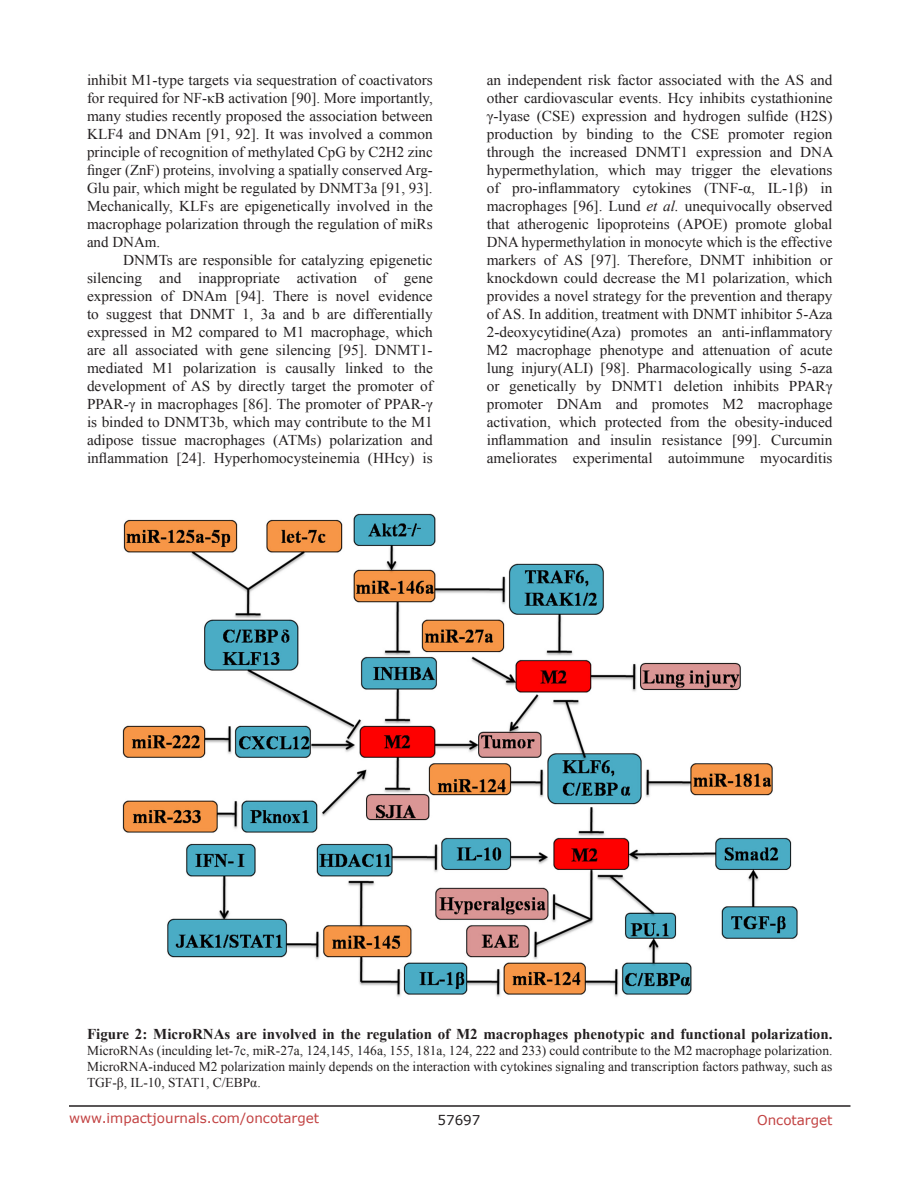
<style>
.page{position:relative;width:918px;height:1188px;background:#fff}
.page>*{position:absolute;margin:0;border:0;box-sizing:border-box;transform-origin:0 0}
.BodyText{font:15px/18px "Times New Roman";color:#231f20;text-align:justify}
.figuretext{font:700 15px "Times New Roman";color:#231f20}
.figuretext-2{font:13.5px/16.2px "Times New Roman";color:#231f20;text-align:justify}
.t1{font:13.5px "Verdana";color:#c24141}
.t2{font:13.5px "Verdana";color:#231f20}
.s1{font-style:italic}
</style>
<div class="page">
<hr style="left:69px;top:1105px;width:781px;height:2px;background:#231f20">
<img style="left:122px;top:513px;width:676px;height:484px">
<p class="BodyText" style="left:87px;top:71px;width:347px">inhibit M1-type targets via sequestration of coactivators for required for NF-κB activation [90]. More importantly, many studies recently proposed the association between KLF4 and DNAm [91, 92]. It was involved a common principle of recognition of methylated CpG by C2H2 zinc finger (ZnF) proteins, involving a spatially conserved Arg-Glu pair, which might be regulated by DNMT3a [91, 93].<br>Mechanically, KLFs are epigenetically involved in the macrophage polarization through the regulation of miRs and DNAm.</p>
<p class="BodyText" style="left:87px;top:251px;width:347px;text-indent:36px">DNMTs are responsible for catalyzing epigenetic silencing and inappropriate activation of gene expression of DNAm [94]. There is novel evidence to suggest that DNMT 1, 3a and b are differentially expressed in M2 compared to M1 macrophage, which are all associated with gene silencing [95]. DNMT1- mediated M1 polarization is causally linked to the development of AS by directly target the promoter of PPAR-γ in macrophages [86]. The promoter of PPAR-γ is binded to DNMT3b, which may contribute to the M1 adipose tissue macrophages (ATMs) polarization and inflammation [24]. Hyperhomocysteinemia (HHcy) is</p>
<p class="BodyText" style="left:487px;top:71px;width:348px">an independent risk factor associated with the AS and other cardiovascular events. Hcy inhibits cystathionine γ-lyase (CSE) expression and hydrogen sulfide (H2S) production by binding to the CSE promoter region through the increased DNMT1 expression and DNA hypermethylation, which may trigger the elevations of pro-inflammatory cytokines (TNF-α, IL-1β) in macrophages [96]. Lund <span class="s1">et al.</span> unequivocally observed that atherogenic lipoproteins (APOE) promote global DNA hypermethylation in monocyte which is the effective markers of AS [97]. Therefore, DNMT inhibition or knockdown could decrease the M1 polarization, which provides a novel strategy for the prevention and therapy of AS. In addition, treatment with DNMT inhibitor 5-Aza 2-deoxycytidine(Aza) promotes an anti-inflammatory M2 macrophage phenotype and attenuation of acute lung injury(ALI) [98]. Pharmacologically using 5-aza or genetically by DNMT1 deletion inhibits PPARγ promoter DNAm and promotes M2 macrophage activation, which protected from the obesity-induced inflammation and insulin resistance [99]. Curcumin ameliorates experimental autoimmune myocarditis</p>
<p class="figuretext" style="left:87px;top:1023px;width:747px">Figure 2: MicroRNAs are involved in the regulation of M2 macrophages phenotypic and functional polarization.</p>
<p class="figuretext-2" style="left:87px;top:1042px;width:747px">MicroRNAs (inculding let-7c, miR-27a, 124,145, 146a, 155, 181a, 124, 222 and 233) could contribute to the M2 macrophage polarization.<br>MicroRNA-induced M2 polarization mainly depends on the interaction with cytokines signaling and transcription factors pathway, such as TGF-β, IL-10, STAT1, C/EBPα.</p>
<p class="t1" style="left:69px;top:1109px;width:252px">www.impactjournals.com/oncotarget</p>
<p class="t2" style="left:438px;top:1111px;width:44px">57697</p>
<p class="t1" style="left:757px;top:1111px;width:77px">Oncotarget</p>
</div>
